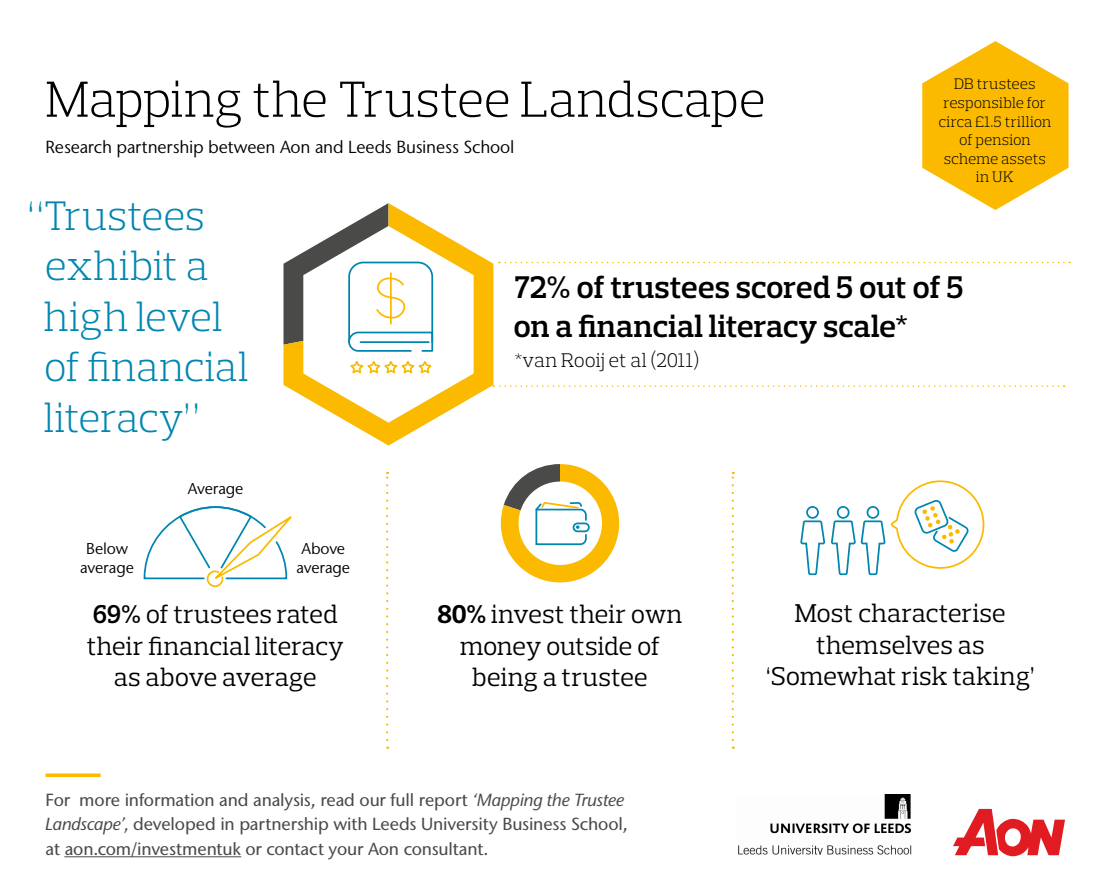
<style>
.page{position:relative;width:1120px;height:896px;background:#fff}
.page>*{position:absolute;margin:0;border:0;box-sizing:border-box;transform-origin:0 0}
.t1{font:300 51.62px "Prelo Slab";letter-spacing:-.015em;color:#000}
.t2{font:300 42px/50.4px "Prelo Slab";color:#0086b0}
.t3{font:600 31.94px/38.3px "Prelo Slab";letter-spacing:-.005em;color:#000}
.t4{font:26.25px/31.5px "Prelo Slab";color:#000;text-align:center}
.t5{font:300 20.12px "Prelo Slab";letter-spacing:-.005em;color:#000}
.t6{font:500 17.5px/24.5px "Stone Sans IIITC Std";letter-spacing:-.01em;color:#4a4a49}
.t7{font:17.5px "Stone Sans IIITC Std";letter-spacing:-.01em;color:#000}
.t8{font:15.75px/18.9px "Stone Sans IIITC Std";letter-spacing:-.01em;color:#000;text-align:center}
.t9{font:300 15.49px/18.6px "Prelo Slab";color:#000;text-align:center}
.s1{font-weight:600}
.s2{font-weight:700}
.s3{font-style:italic}
.s4{font-weight:400}
</style>
<div class="page">
<svg style="left:284px;top:229px;width:209px;height:217px"></svg>
<svg style="left:499px;top:262px;width:571px;height:1px"></svg>
<svg style="left:493px;top:385px;width:565px;height:2px"></svg>
<svg style="left:347px;top:359px;width:87px;height:17px"></svg>
<svg style="left:284px;top:203px;width:150px;height:150px"></svg>
<hr style="left:390px;top:273px;width:2px;height:25px;background:#fbba00">
<hr style="left:390px;top:296px;width:2px;height:28px;background:#fbba00">
<svg style="left:143px;top:506px;width:149px;height:82px"></svg>
<svg style="left:800px;top:520px;width:24px;height:56px"></svg>
<div style="left:806px;top:506px;width:13px;height:13px;border:2px solid #0086b0;border-radius:50%"></div>
<svg style="left:831px;top:480px;width:154px;height:96px"></svg>
<svg style="left:501px;top:464px;width:118px;height:118px"></svg>
<svg style="left:386px;top:472px;width:2px;height:268px"></svg>
<svg style="left:732px;top:472px;width:2px;height:268px"></svg>
<svg style="left:922px;top:41px;width:147px;height:169px"></svg>
<hr style="left:65px;top:856px;width:176px;height:1px;background:#4a4a49">
<img style="left:738px;top:795px;width:173px;height:60px">
<svg style="left:953px;top:809px;width:112px;height:47px"></svg>
<hr style="left:46px;top:774px;width:55px;height:3px;background:#fbba00">
<h1 class="t1" style="left:46px;top:68px;width:722px">Mapping the Trustee Landscape</h1>
<p class="t7" style="left:46px;top:137px;width:471px">Research partnership between Aon and Leeds Business School</p>
<p class="t9" style="left:939px;top:75px;width:114px">DB trustees responsible for circa £1.5 trillion of pension scheme assets in UK</p>
<h2 class="t2" style="left:44px;top:190px;width:206px;text-indent:-17px">“Trustees exhibit a high level of financial literacy”</h2>
<p class="t8" style="left:188px;top:479px;width:57px">Average</p>
<p class="t8" style="left:80px;top:539px;width:55px">Below average</p>
<p class="t8" style="left:296px;top:539px;width:55px">Above average</p>
<h3 class="t3" style="left:514px;top:268px;width:451px">72% of trustees scored 5 out of 5 on a financial literacy scale*</h3>
<p class="t5" style="left:514px;top:348px;width:187px">*van Rooij et al (2011)</p>
<h3 class="t4" style="left:87px;top:598px;width:258px"><span class="s1">69%</span> of trustees rated their financial literacy as above average</h3>
<h3 class="t4" style="left:438px;top:598px;width:246px"><span class="s2">80%</span> invest their own money outside of being a trustee</h3>
<h3 class="t4" style="left:766px;top:597px;width:270px">Most characterise themselves as ‘Somewhat risk taking’</h3>
<p class="t6" style="left:46px;top:787px;width:584px">For more information and analysis, read our full report <span class="s3">‘Mapping the Trustee<br>Landscape’</span><span class="s4">,</span> developed in partnership with Leeds University Business School, at aon.com/investmentuk or contact your Aon consultant.</p>
</div>
